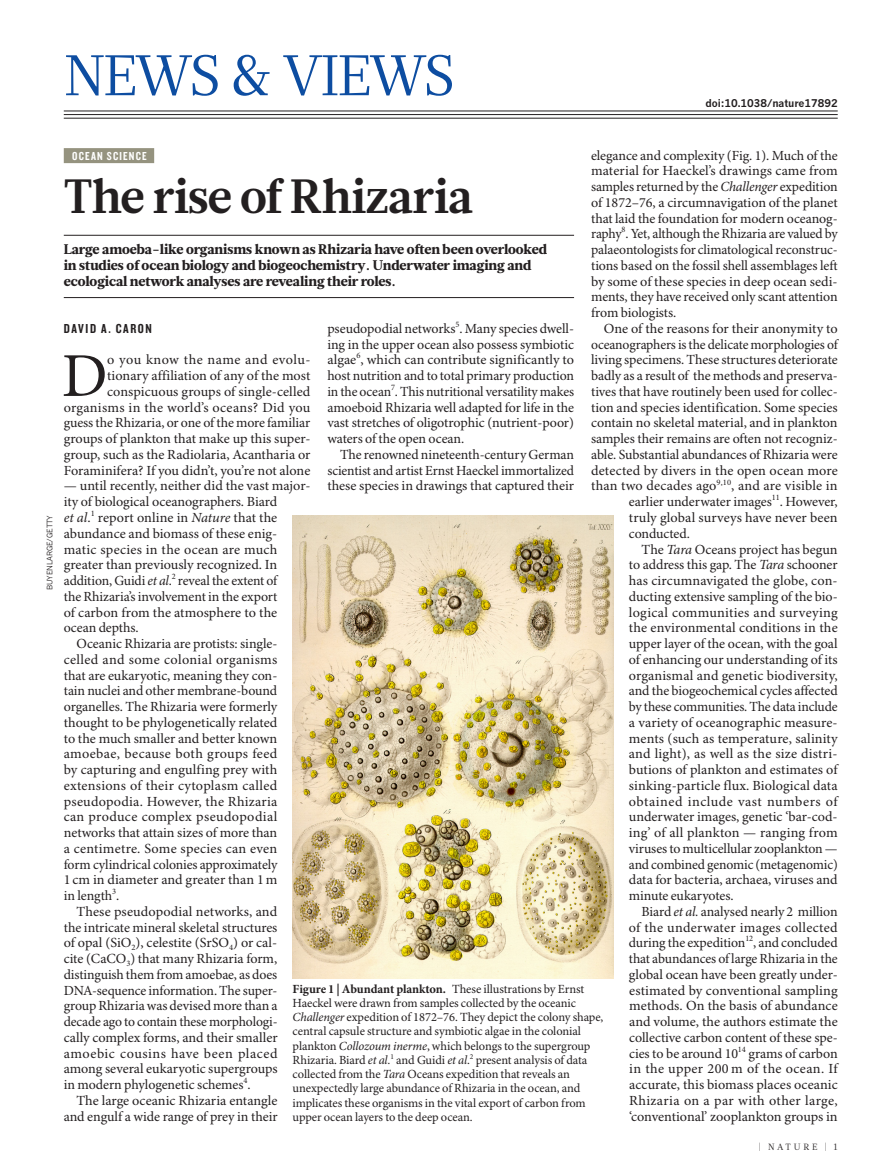
<style>
.page{position:relative;width:893px;height:1174px;background:#fff}
.page>*{position:absolute;margin:0;border:0;box-sizing:border-box;transform-origin:0 0}
.BODY_DROP_CAP{font:62.4px "Minion Pro";color:#231f20}
.t1{font:57px "Glosa Math";letter-spacing:-.04em;color:#0d4da1}
.N_V_HEAD_32{font:700 48px "Glosa Math";letter-spacing:-.01em;color:#231f20}
.BODY_INDENT{font:13.95px/15.8px "Minion Pro";letter-spacing:-.005em;color:#231f20;text-align:justify}
.BODY_DROP_CAP-2{font:13.95px/15.8px "Minion Pro";color:#231f20;text-align:right}
.N_V_INTRO{font:900 13.95px/15.8px "Glosa Math";color:#231f20}
.AUTHOR_BYLINE{font:13.5px "Knockout 49 Liteweight";letter-spacing:.12em;color:#231f20}
.FIGURE_LEGEND{font:12.45px/14.2px "Minion Pro";letter-spacing:-.005em;color:#231f20}
.SUBJECT_STRAP{font:12px "Knockout 49 Liteweight";letter-spacing:.1em;color:#fff}
.DOI{font:700 10.5px "News Gothic MTOT";letter-spacing:-.005em;color:#231f20}
.t2{font:9px "Glosa Math";letter-spacing:.315em;color:#231f20}
.PIC_CREDIT{font:7.5px "News Gothic MTOT";color:#231f20}
.s1{font-style:italic}
.s2{font-weight:700}
</style>
<div class="page">
<div style="left:64px;top:148px;width:90px;height:15px;background:#95937f"></div>
<hr style="left:64px;top:235px;width:510px;height:1px;background:#231f20">
<hr style="left:64px;top:297px;width:510px;height:1px;background:#231f20">
<img style="left:292px;top:515px;width:322px;height:464px">
<hr style="left:64px;top:111px;width:774px;height:1px;background:#231f20">
<hr style="left:64px;top:114px;width:774px;height:1px;background:#231f20">
<hr style="left:64px;top:118px;width:774px;height:1px;background:#231f20">
<h2 class="t1" style="left:64px;top:38px;width:393px">NEWS &amp; VIEWS</h2>
<p class="DOI" style="left:705px;top:96px;width:134px">doi:10.1038/nature17892</p>
<p class="PIC_CREDIT" style="left:45px;top:590px;width:77px;rotate:-90deg">BUYENLARGE/GETTY</p>
<p class="BODY_INDENT" style="left:591px;top:148px;width:248px">elegance and complexity (Fig. 1). Much of the material for Haeckel’s drawings came from samples returned by the <span class="s1">Challenger</span> expedition of 1872–76, a circumnavigation of the planet that laid the foundation for modern oceanog&shy;raphy<sup>8</sup>. Yet, although the Rhizaria are valued by palaeontologists for climatological reconstruc&shy;tions based on the fossil shell assemblages left by some of these species in deep ocean sedi&shy;ments, they have received only scant attention from biologists.</p>
<p class="BODY_INDENT" style="left:604px;top:321px;width:235px">One of the reasons for their anonymity to</p>
<p class="BODY_INDENT" style="left:591px;top:337px;width:248px">oceanographers is the delicate morphologies of</p>
<p class="BODY_INDENT" style="left:591px;top:353px;width:248px">living specimens. These structures deteriorate</p>
<p class="BODY_INDENT" style="left:591px;top:368px;width:248px">badly as a result of the methods and preserva-</p>
<p class="BODY_INDENT" style="left:591px;top:384px;width:248px">tives that have routinely been used for collec-</p>
<p class="BODY_INDENT" style="left:591px;top:400px;width:248px">tion and species identification. Some species</p>
<p class="BODY_INDENT" style="left:591px;top:416px;width:248px">contain no skeletal material, and in plankton</p>
<p class="BODY_INDENT" style="left:591px;top:431px;width:248px">samples their remains are often not recogniz-</p>
<p class="BODY_INDENT" style="left:591px;top:447px;width:248px">able. Substantial abundances of Rhizaria were</p>
<p class="BODY_INDENT" style="left:591px;top:463px;width:248px">detected by divers in the open ocean more</p>
<p class="BODY_INDENT" style="left:591px;top:479px;width:248px">than two decades ago<sup>9,10</sup>, and are visible in</p>
<p class="BODY_INDENT" style="left:629px;top:494px;width:210px">earlier underwater images<sup>11</sup>. However,</p>
<p class="BODY_INDENT" style="left:629px;top:510px;width:210px">truly global surveys have never been</p>
<p class="BODY_INDENT" style="left:629px;top:526px;width:63px">conducted.</p>
<p class="BODY_INDENT" style="left:629px;top:542px;width:210px;text-indent:13px">The <span class="s1">Tara</span> Oceans project has begun to address this gap. The <span class="s1">Tara</span> schooner has circumnavigated the globe, con&shy;ducting extensive sampling of the bio&shy;logical communities and surveying the environmental conditions in the upper layer of the ocean, with the goal of enhancing our understanding of its organismal and genetic biodiversity, and the biogeochemical cycles affected by these communities. The data include a variety of oceanographic measure&shy;ments (such as temperature, salinity and light), as well as the size distri&shy;butions of plankton and estimates of sinking-particle flux. Biological data obtained include vast numbers of underwater images, genetic ‘bar-cod&shy;ing’ of all plankton — ranging from viruses to multicellular zooplankton — and combined genomic (metagenomic) data for bacteria, archaea, viruses and minute eukaryotes.</p>
<p class="BODY_INDENT" style="left:629px;top:904px;width:210px;text-indent:13px">Biard <span class="s1">et al.</span> analysed nearly 2 million of the underwater images collected during the expedition<sup>12</sup>, and concluded that abundances of large Rhizaria in the global ocean have been greatly under&shy;estimated by conventional sampling methods. On the basis of abundance and volume, the authors estimate the collective carbon content of these spe&shy;cies to be around 10<sup>14</sup> grams of carbon in the upper 200 m of the ocean. If accurate, this biomass places oceanic Rhizaria on a par with other large, ‘conventional’ zooplankton groups in</p>
<p class="SUBJECT_STRAP" style="left:72px;top:148px;width:76px">OCEAN SCIENCE</p>
<p class="N_V_HEAD_32" style="left:64px;top:165px;width:410px">The rise of Rhizaria</p>
<p class="N_V_INTRO" style="left:64px;top:242px;width:485px">Large amoeba-like organisms known as Rhizaria have often been overlooked in studies of ocean biology and biogeochemistry. Underwater imaging and ecological network analyses are revealing their roles.</p>
<p class="AUTHOR_BYLINE" style="left:64px;top:320px;width:90px">DAVID A. CARON</p>
<p class="BODY_DROP_CAP" style="left:62px;top:339px;width:47px">D</p>
<p class="BODY_INDENT" style="left:327px;top:321px;width:248px">pseudopodial networks<sup>5</sup>. Many species dwell&shy;ing in the upper ocean also possess symbiotic algae<sup>6</sup>, which can contribute significantly to host nutrition and to total primary production in the ocean<sup>7</sup>. This nutritional versatility makes amoeboid Rhizaria well adapted for life in the vast stretches of oligotrophic (nutrient-poor) waters of the open ocean.</p>
<p class="BODY_INDENT" style="left:327px;top:447px;width:248px;text-indent:13px">The renowned nineteenth-century German scientist and artist Ernst Haeckel immortalized these species in drawings that captured their</p>
<p class="BODY_DROP_CAP-2" style="left:64px;top:353px;width:248px">o you know the name and evolu&shy;tionary affiliation of any of the most conspicuous groups of single-celled organisms in the world’s oceans? Did you guess the Rhizaria, or one of the more familiar groups of plankton that make up this super&shy;group, such as the Radiolaria, Acantharia or Foraminifera? If you didn’t, you’re not alone</p>
<p class="BODY_DROP_CAP-2" style="left:64px;top:479px;width:248px;text-align:left">— until recently, neither did the vast major&shy;ity of biological oceanographers. Biard<br><span class="s1">et al</span>.<sup>1</sup> report online in <span class="s1">Nature</span> that the abundance and biomass of these enig&shy;matic species in the ocean are much greater than previously recognized. In addition, Guidi <span class="s1">et al</span>.<sup>2</sup> reveal the extent of<br>the Rhizaria’s involvement in the export<br>of carbon from the atmosphere to the ocean depths.</p>
<p class="BODY_INDENT" style="left:64px;top:636px;width:215px;text-indent:13px">Oceanic Rhizaria are protists: single&shy;celled and some colonial organisms that are eukaryotic, meaning they con&shy;tain nuclei and other membrane-bound organelles. The Rhizaria were formerly thought to be phylogenetically related to the much smaller and better known amoebae, because both groups feed by capturing and engulfing prey with extensions of their cytoplasm called pseudopodia. However, the Rhizaria can produce complex pseudopodial networks that attain sizes of more than a centimetre. Some species can even form cylindrical colonies approximately 1 cm in diameter and greater than 1m in length<sup>3</sup>.</p>
<p class="BODY_INDENT" style="left:64px;top:904px;width:215px;text-indent:13px">These pseudopodial networks, and the intricate mineral skeletal structures of opal (SiO<sub>2</sub>), celestite (SrSO<sub>4</sub>) or cal&shy;cite (CaCO<sub>3</sub>) that many Rhizaria form, distinguish them from amoebae, as does DNA-sequence information. The super&shy;group Rhizaria was devised more than a decade ago to contain these morphologi&shy;cally complex forms, and their smaller amoebic cousins have been placed among several eukaryotic supergroups in modern phylogenetic schemes<sup>4</sup>.</p>
<p class="BODY_INDENT" style="left:64px;top:1093px;width:215px;text-align:right">The large oceanic Rhizaria entangle and engulf a wide range of prey in their</p>
<p class="FIGURE_LEGEND" style="left:293px;top:982px;width:312px"><span class="s2">Figure 1 | Abundant plankton.</span> These illustrations by Ernst Haeckel were drawn from samples collected by the oceanic <span class="s1">Challenger</span> expedition of 1872–76. They depict the colony shape, central capsule structure and symbiotic algae in the colonial plankton <span class="s1">Collozoum inerme</span>, which belongs to the supergroup Rhizaria. Biard <span class="s1">et al.</span><sup>1</sup> and Guidi <span class="s1">et al</span>.<sup>2</sup> present analysis of data collected from the <span class="s1">Tara</span> Oceans expedition that reveals an unexpectedly large abundance of Rhizaria in the ocean, and implicates these organisms in the vital export of carbon from upper ocean layers to the deep ocean.</p>
<p class="t2" style="left:759px;top:1141px;width:80px">| NATURE | 1</p>
</div>
